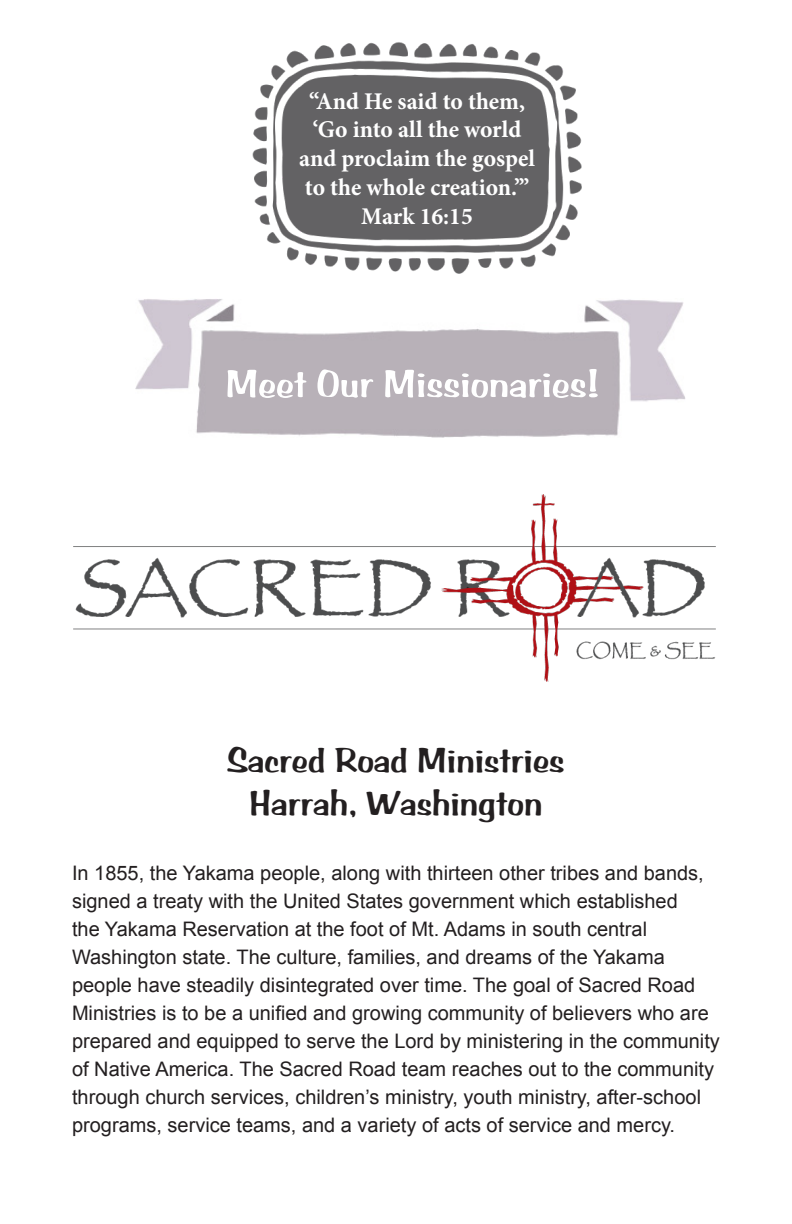
<style>
.page{position:relative;width:792px;height:1224px;background:#fff}
.page>*{position:absolute;margin:0;border:0;box-sizing:border-box;transform-origin:0 0}
.t1{font:36px "BRADDON";color:#231f20}
.t2{font:700 24px/28.8px "Minion Pro";color:#fff;text-align:center}
.t3{font:20px/28px "Arial";color:#231f20}
</style>
<div class="page">
<img style="left:135px;top:299px;width:551px;height:138px">
<svg style="left:227px;top:369px;width:371px;height:29px"></svg>
<img style="left:252px;top:42px;width:330px;height:232px">
<img style="left:73px;top:495px;width:643px;height:186px">
<p class="t2" style="left:299px;top:86px;width:237px">“And He said to them, ‘Go into all the world and proclaim the gospel to the whole creation.’”</p>
<p class="t2" style="left:361px;top:201px;width:113px">Mark 16:15</p>
<p class="t1" style="left:227px;top:739px;width:339px">Sacred Road Ministries</p>
<p class="t1" style="left:250px;top:782px;width:295px">Harrah, Washington</p>
<p class="t3" style="left:72px;top:860px;width:649px">In 1855, the Yakama people, along with thirteen other tribes and bands, signed a treaty with the United States government which established<br>the Yakama Reservation at the foot of Mt. Adams in south central Washington state. The culture, families, and dreams of the Yakama people have steadily disintegrated over time. The goal of Sacred Road Ministries is to be a unified and growing community of believers who are prepared and equipped to serve the Lord by ministering in the community of Native America. The Sacred Road team reaches out to the community through church services, children’s ministry, youth ministry, after-school programs, service teams, and a variety of acts of service and mercy.</p>
</div>
